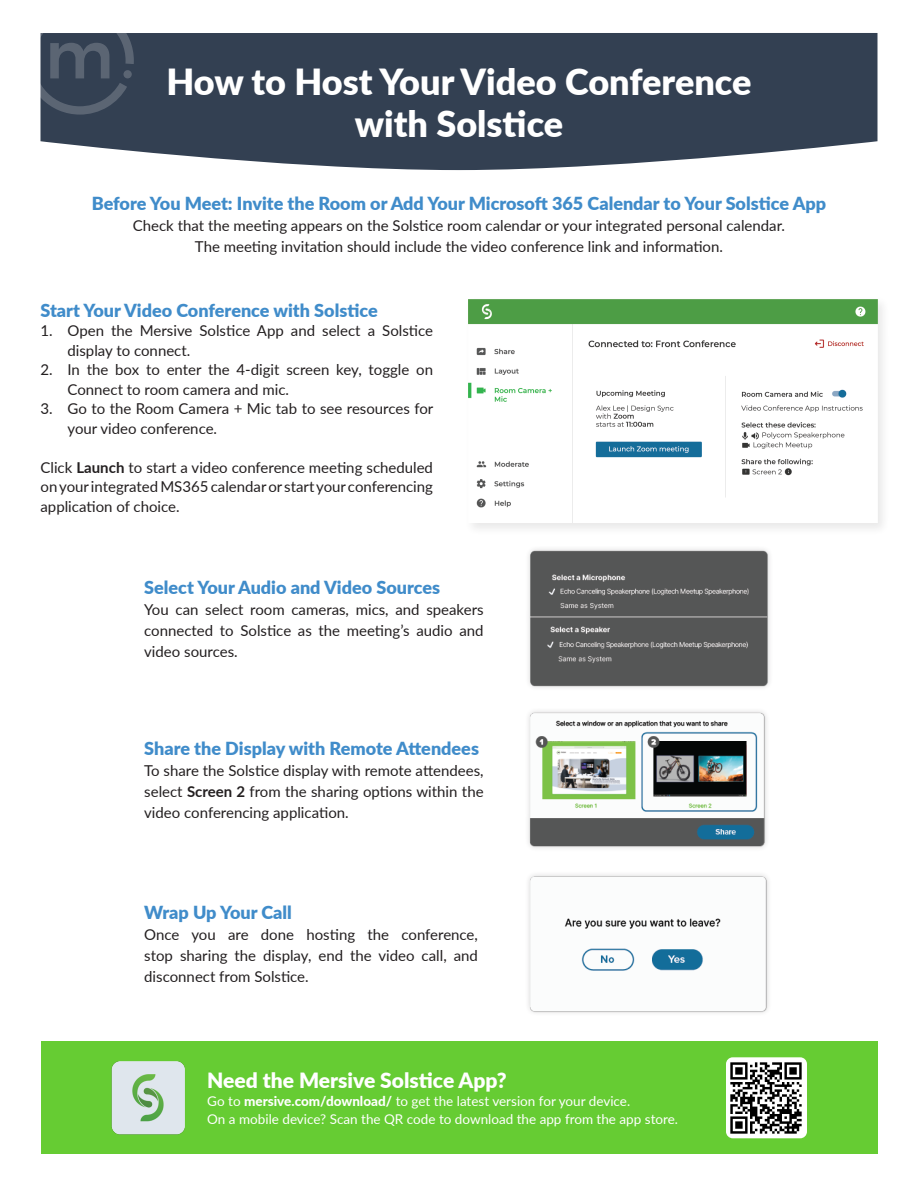
<style>
.page{position:relative;width:918px;height:1188px;background:#fff}
.page>*{position:absolute;margin:0;border:0;box-sizing:border-box;transform-origin:0 0}
.H3_copy{font:900 36px "Lato";color:#fff}
.t1{font:900 21px "Lato";color:#fff}
.t2{font:900 18px "Lato";color:#408cca}
.Body{font:15px/21px "Lato";color:#231f20;text-align:justify}
.t3{font:13.5px "Lato";color:#fff}
.s1{font-weight:700}
.s2{font-weight:800}
</style>
<div class="page">
<svg style="left:40px;top:33px;width:838px;height:137px;background:#445060"></svg>
<svg style="left:40px;top:33px;width:94px;height:82px;background:#3f4b5c"></svg>
<div style="left:123px;top:70px;width:9px;height:8px;background:#5b6573;border-radius:50%"></div>
<img style="left:528px;top:549px;width:242px;height:139px">
<img style="left:528px;top:711px;width:239px;height:137px">
<img style="left:528px;top:874px;width:241px;height:139px">
<div style="left:41px;top:1041px;width:837px;height:113px;background:#6c3"></div>
<img style="left:111px;top:1061px;width:74px;height:74px">
<img style="left:726px;top:1057px;width:81px;height:81px">
<div style="left:465px;top:296px;width:426px;height:240px;background:#f8f8f8"></div>
<img style="left:468px;top:299px;width:410px;height:224px">
<p class="H3_copy" style="left:166px;top:55px;width:587px">How to Host Your Video Conference</p>
<p class="H3_copy" style="left:355px;top:97px;width:210px">with Solstice</p>
<h5 class="t2" style="left:92px;top:189px;width:736px">Before You Meet: Invite the Room or Add Your Microsoft 365 Calendar to Your Solstice App</h5>
<p class="Body" style="left:133px;top:214px;width:654px;text-align:center">Check that the meeting appears on the Solstice room calendar or your integrated personal calendar.<br>The meeting invitation should include the video conference link and information.</p>
<h5 class="t2" style="left:40px;top:296px;width:339px">Start Your Video Conference with Solstice</h5>
<p class="Body" style="left:68px;top:320px;width:367px;line-height:19.5px;text-indent:-27px">1. Open the Mersive Solstice App and select a Solstice display to connect.</p>
<p class="Body" style="left:68px;top:359px;width:367px;line-height:19.5px;text-indent:-27px">2. In the box to enter the 4-digit screen key, toggle on<br>Connect to room camera and mic.</p>
<p class="Body" style="left:68px;top:398px;width:367px;line-height:19.5px;text-indent:-27px">3. Go to the Room Camera + Mic tab to see resources for your video conference.</p>
<p class="Body" style="left:40px;top:457px;width:394px;line-height:19.5px">Click <span class="s1">Launch</span> to start a video conference meeting scheduled on your integrated MS365 calendar or start your conferencing application of choice.</p>
<h5 class="t2" style="left:144px;top:574px;width:297px">Select Your Audio and Video Sources</h5>
<p class="Body" style="left:144px;top:598px;width:341px">You can select room cameras, mics, and speakers connected to Solstice as the meeting’s audio and video sources.</p>
<h5 class="t2" style="left:144px;top:735px;width:336px">Share the Display with Remote Attendees</h5>
<p class="Body" style="left:144px;top:760px;width:341px">To share the Solstice display with remote attendees, select <span class="s1">Screen 2</span> from the sharing options within the video conferencing application.</p>
<h5 class="t2" style="left:144px;top:899px;width:149px">Wrap Up Your Call</h5>
<p class="Body" style="left:144px;top:924px;width:335px">Once you are done hosting the conference, stop sharing the display, end the video call, and disconnect from Solstice.</p>
<h4 class="t1" style="left:207px;top:1065px;width:301px">Need the Mersive Solstice App?</h4>
<h4 class="t3" style="left:207px;top:1091px;width:424px">Go to <span class="s2">mersive.com/download/</span> to get the latest version for your device.</h4>
<h4 class="t3" style="left:207px;top:1109px;width:472px">On a mobile device? Scan the QR code to download the app from the app store.</h4>
</div>
